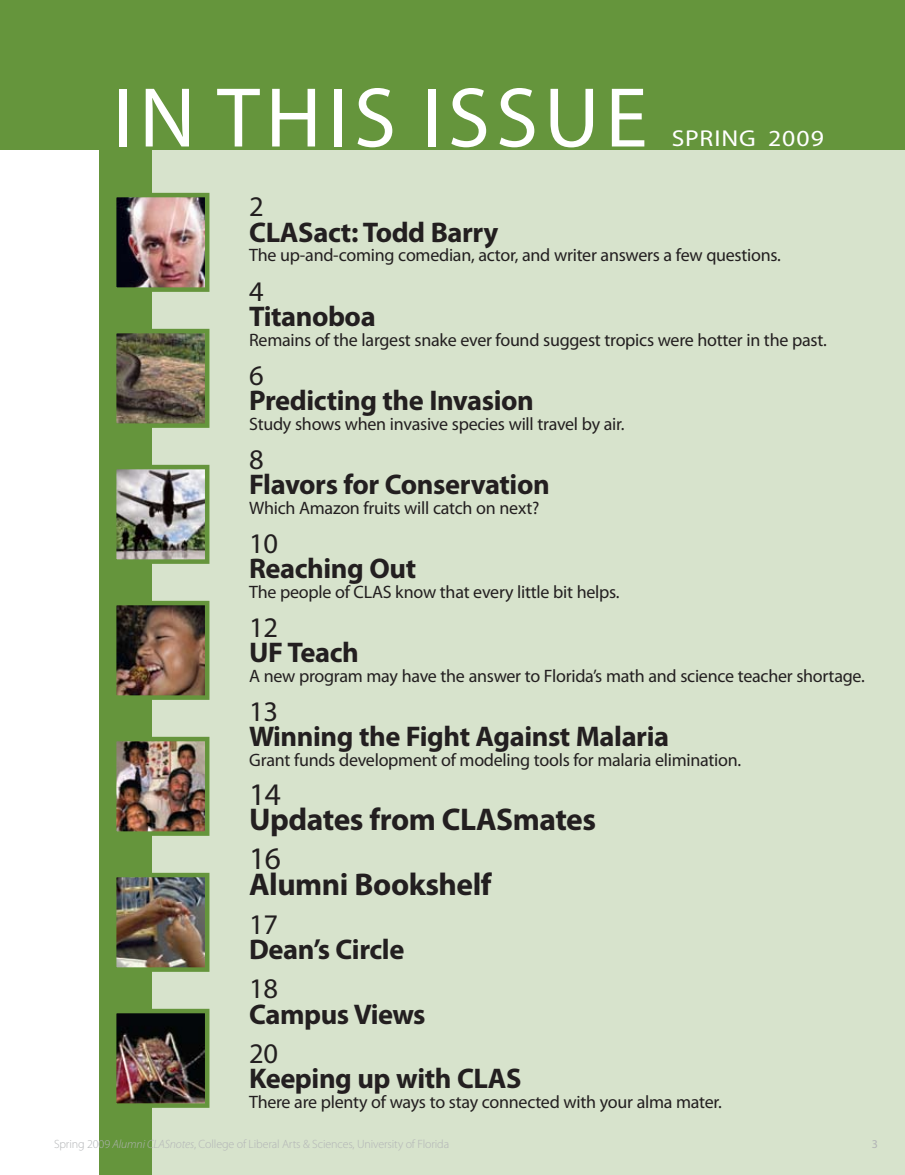
<style>
.page{position:relative;width:905px;height:1175px;background:#fff}
.page>*{position:absolute;margin:0;border:0;box-sizing:border-box;transform-origin:0 0}
.t1{font:85.5px "Myriad Pro";letter-spacing:.07em;color:#fff}
.t2{font:700 31.5px "Myriad Pro";letter-spacing:-.015em;color:#231f20}
.t3{font:31.5px "Myriad Pro";color:#231f20}
.t4{font:700 28.5px "Myriad Pro";letter-spacing:-.015em;color:#231f20}
.t5{font:28.5px "Myriad Pro";letter-spacing:-.015em;color:#231f20}
.t6{font:23.1px "Myriad Pro";letter-spacing:.03em;color:#fff;scale:1.11 1}
.t7{font:18px "Myriad Pro";letter-spacing:-.015em;color:#231f20}
.t8{font:300 12px "Myriad Pro";letter-spacing:-.01em;color:#b2b4b6}
.t9{font:12px "Myriad Pro";color:#b2b4b6}
.s1{font-style:italic}
</style>
<div class="page">
<div style="left:120px;top:0;width:784px;height:1174px;background:#d7e3cc"></div>
<div style="left:0;top:0;width:904px;height:149px;background:#65953c"></div>
<div style="left:99px;top:0;width:53px;height:1174px;background:#65953c"></div>
<img style="left:117px;top:198px;width:87px;height:89px">
<div style="left:112px;top:193px;width:97px;height:99px;border:4px solid #65953c"></div>
<img style="left:117px;top:470px;width:87px;height:89px">
<div style="left:112px;top:465px;width:97px;height:99px;border:4px solid #65953c"></div>
<img style="left:117px;top:1013px;width:87px;height:89px">
<div style="left:112px;top:1008px;width:97px;height:99px;border:4px solid #65953c"></div>
<img style="left:117px;top:741px;width:87px;height:90px">
<div style="left:112px;top:736px;width:97px;height:100px;border:4px solid #65953c"></div>
<img style="left:117px;top:334px;width:87px;height:89px">
<div style="left:112px;top:329px;width:97px;height:99px;border:4px solid #65953c"></div>
<img style="left:117px;top:606px;width:87px;height:89px">
<div style="left:112px;top:601px;width:97px;height:99px;border:4px solid #65953c"></div>
<img style="left:117px;top:877px;width:87px;height:89px">
<div style="left:112px;top:872px;width:97px;height:99px;border:4px solid #65953c"></div>
<h1 class="t1" style="left:113px;top:71px;width:536px">in this issue</h1>
<p class="t6" style="left:672px;top:126px;width:38px">SPRING</p>
<p class="t6" style="left:768px;top:126px;width:52px">2009</p>
<h3 class="t5" style="left:249px;top:191px;width:16px">2</h3>
<h3 class="t4" style="left:249px;top:216px;width:17px">CLAS</h3>
<h3 class="t4" style="left:313px;top:216px;width:186px">act: Todd Barry</h3>
<p class="t7" style="left:249px;top:246px;width:533px">The up-and-coming comedian, actor, and writer answers a few questions.</p>
<h3 class="t5" style="left:249px;top:275px;width:16px">4</h3>
<h3 class="t4" style="left:249px;top:300px;width:128px">Titanoboa</h3>
<p class="t7" style="left:249px;top:330px;width:579px">Remains of the largest snake ever found suggest tropics were hotter in the past.</p>
<h3 class="t5" style="left:249px;top:359px;width:16px">6</h3>
<h3 class="t4" style="left:249px;top:384px;width:286px">Predicting the Invasion</h3>
<p class="t7" style="left:249px;top:414px;width:377px">Study shows when invasive species will travel by air.</p>
<h3 class="t5" style="left:249px;top:443px;width:16px">8</h3>
<h3 class="t4" style="left:249px;top:468px;width:302px">Flavors for Conservation</h3>
<p class="t7" style="left:249px;top:498px;width:292px">Which Amazon fruits will catch on next?</p>
<h3 class="t5" style="left:249px;top:527px;width:30px">10</h3>
<h3 class="t4" style="left:249px;top:552px;width:169px">Reaching Out</h3>
<p class="t7" style="left:249px;top:582px;width:125px">The people of CLAS</p>
<p class="t7" style="left:395px;top:582px;width:226px">know that every little bit helps.</p>
<h3 class="t5" style="left:249px;top:611px;width:30px">12</h3>
<h3 class="t4" style="left:249px;top:636px;width:111px">UF Teach</h3>
<p class="t7" style="left:249px;top:666px;width:617px">A new program may have the answer to Florida’s math and science teacher shortage.</p>
<h3 class="t5" style="left:249px;top:695px;width:30px">13</h3>
<h3 class="t4" style="left:249px;top:720px;width:421px">Winning the Fight Against Malaria</h3>
<p class="t7" style="left:249px;top:750px;width:493px">Grant funds development of modeling tools for malaria elimination.</p>
<h2 class="t3" style="left:249px;top:777px;width:33px">14</h2>
<h2 class="t2" style="left:249px;top:802px;width:211px">Updates from CLAS</h2>
<h2 class="t2" style="left:513px;top:802px;width:85px">mates</h2>
<h2 class="t3" style="left:249px;top:841px;width:33px">16</h2>
<h2 class="t2" style="left:249px;top:866px;width:244px">Alumni Bookshelf</h2>
<h3 class="t5" style="left:249px;top:908px;width:30px">17</h3>
<h3 class="t4" style="left:249px;top:933px;width:157px">Dean’s Circle</h3>
<h3 class="t5" style="left:249px;top:973px;width:30px">18</h3>
<h3 class="t4" style="left:249px;top:998px;width:178px">Campus Views</h3>
<h3 class="t5" style="left:249px;top:1037px;width:30px">20</h3>
<h3 class="t4" style="left:249px;top:1062px;width:225px">Keeping up with CLAS</h3>
<p class="t7" style="left:249px;top:1092px;width:474px">There are plenty of ways to stay connected with your alma mater.</p>
<p class="t8" style="left:54px;top:1137px;width:396px">Spring 2009 <span class="s1">Alumni CLASnotes</span>, College of Liberal Arts &amp; Sciences, University of Florida</p>
<p class="t9" style="left:871px;top:1137px;width:8px">3</p>
</div>
